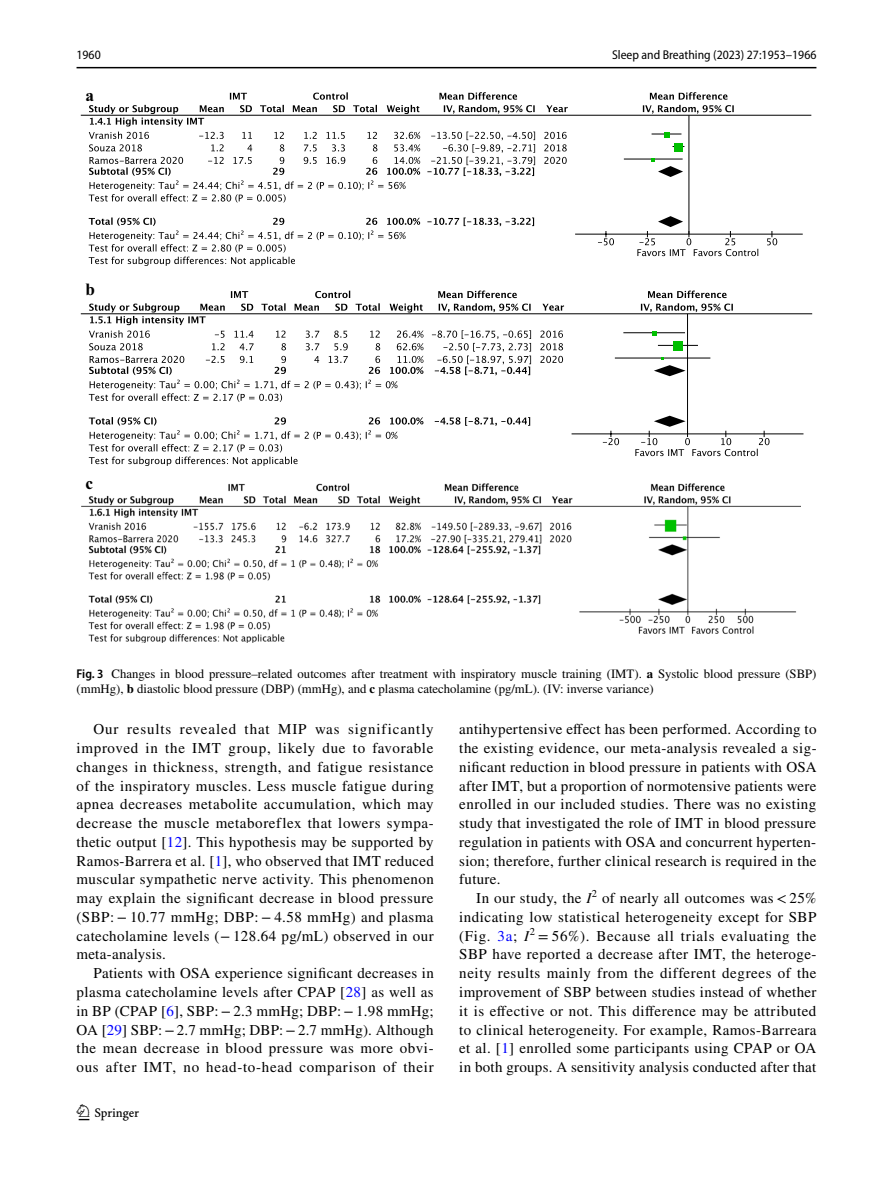
<style>
.page{position:relative;width:893px;height:1187px;background:#fff}
.page>*{position:absolute;margin:0;border:0;box-sizing:border-box;transform-origin:0 0}
.t1{font:22.5px "Springnew Regular 2";color:#000}
.t2{font:17.25px "Times New Roman PS Bold MT2";color:#000}
.t3{font:15px/18.8px "STIX";letter-spacing:.02em;color:#000;text-align:justify}
.t4{font:12.75px/15px "STIX";color:#000}
.t5{font:semi-condensed 12.75px "Myriad Pro";color:#000}
.s1{font-family:"Myriad Pro";font-weight:600;font-stretch:semi-condensed}
.s2{font-weight:700}
.s3{color:#00f}
.s4{font-style:italic}
</style>
<div class="page">
<hr style="left:77px;top:67px;width:739px;height:1px;background:#000">
<img style="left:82px;top:484px;width:719px;height:158px">
<hr style="left:81px;top:115px;width:730px;height:1px;background:#000">
<svg style="left:89px;top:105px;width:135px;height:46px"></svg>
<svg style="left:242px;top:132px;width:10px;height:19px"></svg>
<svg style="left:260px;top:105px;width:24px;height:7px"></svg>
<svg style="left:274px;top:132px;width:10px;height:19px"></svg>
<svg style="left:304px;top:132px;width:13px;height:19px"></svg>
<svg style="left:327px;top:132px;width:18px;height:19px"></svg>
<svg style="left:368px;top:132px;width:9px;height:19px"></svg>
<svg style="left:387px;top:105px;width:32px;height:9px"></svg>
<svg style="left:394px;top:132px;width:26px;height:19px"></svg>
<svg style="left:89px;top:157px;width:331px;height:46px"></svg>
<svg style="left:89px;top:217px;width:331px;height:49px"></svg>
<svg style="left:427px;top:131px;width:108px;height:45px"></svg>
<svg style="left:427px;top:217px;width:107px;height:9px"></svg>
<svg style="left:546px;top:105px;width:22px;height:7px"></svg>
<svg style="left:544px;top:132px;width:23px;height:19px"></svg>
<svg style="left:544px;top:157px;width:23px;height:7px"></svg>
<svg style="left:230px;top:93px;width:22px;height:19px"></svg>
<svg style="left:293px;top:92px;width:84px;height:20px"></svg>
<svg style="left:439px;top:92px;width:96px;height:22px"></svg>
<svg style="left:643px;top:92px;width:91px;height:22px"></svg>
<hr style="left:688px;top:115px;width:1px;height:119px;background:#000">
<svg style="left:652px;top:132px;width:29px;height:6px"></svg>
<div style="left:674px;top:143px;width:9px;height:8px;background:#00c000"></div>
<hr style="left:624px;top:159px;width:59px;height:1px;background:#000">
<svg style="left:652px;top:158px;width:31px;height:19px"></svg>
<hr style="left:575px;top:234px;width:228px;height:1px;background:#000">
<svg style="left:598px;top:231px;width:16px;height:14px"></svg>
<svg style="left:767px;top:231px;width:10px;height:14px"></svg>
<svg style="left:637px;top:216px;width:121px;height:40px"></svg>
<hr style="left:81px;top:313px;width:731px;height:1px;background:#000">
<svg style="left:89px;top:303px;width:136px;height:47px"></svg>
<svg style="left:235px;top:330px;width:18px;height:7px"></svg>
<svg style="left:240px;top:343px;width:14px;height:7px"></svg>
<svg style="left:261px;top:303px;width:25px;height:8px"></svg>
<svg style="left:276px;top:330px;width:9px;height:7px"></svg>
<svg style="left:281px;top:343px;width:5px;height:7px"></svg>
<svg style="left:306px;top:330px;width:13px;height:20px"></svg>
<svg style="left:334px;top:330px;width:14px;height:20px"></svg>
<svg style="left:356px;top:303px;width:24px;height:8px"></svg>
<svg style="left:370px;top:330px;width:10px;height:7px"></svg>
<svg style="left:376px;top:343px;width:4px;height:7px"></svg>
<svg style="left:390px;top:303px;width:33px;height:9px"></svg>
<svg style="left:397px;top:330px;width:26px;height:20px"></svg>
<svg style="left:89px;top:356px;width:334px;height:46px"></svg>
<svg style="left:89px;top:417px;width:334px;height:49px"></svg>
<svg style="left:432px;top:330px;width:99px;height:45px"></svg>
<svg style="left:435px;top:417px;width:95px;height:9px"></svg>
<svg style="left:542px;top:304px;width:22px;height:7px"></svg>
<svg style="left:540px;top:330px;width:23px;height:20px"></svg>
<svg style="left:540px;top:356px;width:23px;height:7px"></svg>
<svg style="left:231px;top:291px;width:22px;height:20px"></svg>
<svg style="left:295px;top:291px;width:55px;height:20px"></svg>
<svg style="left:438px;top:290px;width:93px;height:22px"></svg>
<svg style="left:641px;top:290px;width:92px;height:22px"></svg>
<hr style="left:687px;top:314px;width:1px;height:120px;background:#000">
<hr style="left:623px;top:332px;width:62px;height:1px;background:#000">
<svg style="left:652px;top:331px;width:5px;height:5px"></svg>
<hr style="left:658px;top:345px;width:40px;height:1px;background:#000">
<div style="left:673px;top:341px;width:10px;height:10px;background:#00c000"></div>
<hr style="left:615px;top:357px;width:95px;height:1px;background:#000">
<svg style="left:654px;top:357px;width:31px;height:19px"></svg>
<hr style="left:572px;top:433px;width:231px;height:1px;background:#000">
<svg style="left:603px;top:430px;width:16px;height:15px"></svg>
<svg style="left:635px;top:415px;width:134px;height:41px"></svg>
<p class="t5" style="left:77px;top:48px;width:26px">1960</p>
<p class="t5" style="left:612px;top:48px;width:206px">Sleep and Breathing (2023) 27:1953–1966</p>
<p class="t2" style="left:85px;top:83px;width:10px">a</p>
<p class="t2" style="left:85px;top:277px;width:11px">b</p>
<p class="t2" style="left:85px;top:470px;width:9px">c</p>
<p class="t4" style="left:77px;top:667px;width:741px"><span class="s1">Fig. 3</span> Changes in blood pressure–related outcomes after treatment with inspiratory muscle training (IMT). <span class="s2">a</span> Systolic blood pressure (SBP) (mmHg), <span class="s2">b</span> diastolic blood pressure (DBP) (mmHg), and <span class="s2">c</span> plasma catecholamine (pg/mL). (IV: inverse variance)</p>
<p class="t3" style="left:77px;top:721px;width:359px;text-indent:17px">Our results revealed that MIP was significantly improved in the IMT group, likely due to favorable changes in thickness, strength, and fatigue resistance of the inspiratory muscles. Less muscle fatigue during apnea decreases metabolite accumulation, which may decrease the muscle metaboreflex that lowers sympa&shy;thetic output [<span class="s3">12</span>]. This hypothesis may be supported by Ramos-Barrera et al. [<span class="s3">1</span>], who observed that IMT reduced muscular sympathetic nerve activity. This phenomenon may explain the significant decrease in blood pressure (SBP: − 10.77 mmHg; DBP: − 4.58 mmHg) and plasma catecholamine levels (− 128.64 pg/mL) observed in our meta-analysis.</p>
<p class="t3" style="left:77px;top:964px;width:359px;text-indent:17px">Patients with OSA experience significant decreases in plasma catecholamine levels after CPAP [<span class="s3">28</span>] as well as in BP (CPAP [<span class="s3">6</span>], SBP:−2.3 mmHg; DBP:−1.98 mmHg; OA [<span class="s3">29</span>] SBP:−2.7 mmHg; DBP:−2.7 mmHg). Although the mean decrease in blood pressure was more obvi&shy;ous after IMT, no head-to-head comparison of their</p>
<h1 class="t1" style="left:79px;top:1104px;width:62px">1 3</h1>
<p class="t3" style="left:459px;top:721px;width:359px">antihypertensive effect has been performed. According to the existing evidence, our meta-analysis revealed a sig&shy;nificant reduction in blood pressure in patients with OSA after IMT, but a proportion of normotensive patients were enrolled in our included studies. There was no existing study that investigated the role of IMT in blood pressure regulation in patients with OSA and concurrent hyperten&shy;sion; therefore, further clinical research is required in the future.</p>
<p class="t3" style="left:459px;top:889px;width:359px;text-indent:17px">In our study, the <span class="s4">I</span><sup>2</sup> of nearly all outcomes was &lt; 25% indicating low statistical heterogeneity except for SBP (Fig. <span class="s3">3a</span>; <span class="s4">I</span><sup>2</sup> = 56%). Because all trials evaluating the SBP have reported a decrease after IMT, the heteroge&shy;neity results mainly from the different degrees of the improvement of SBP between studies instead of whether it is effective or not. This difference may be attributed to clinical heterogeneity. For example, Ramos-Barreara et al. [<span class="s3">1</span>] enrolled some participants using CPAP or OA in both groups. A sensitivity analysis conducted after that</p>
</div>
